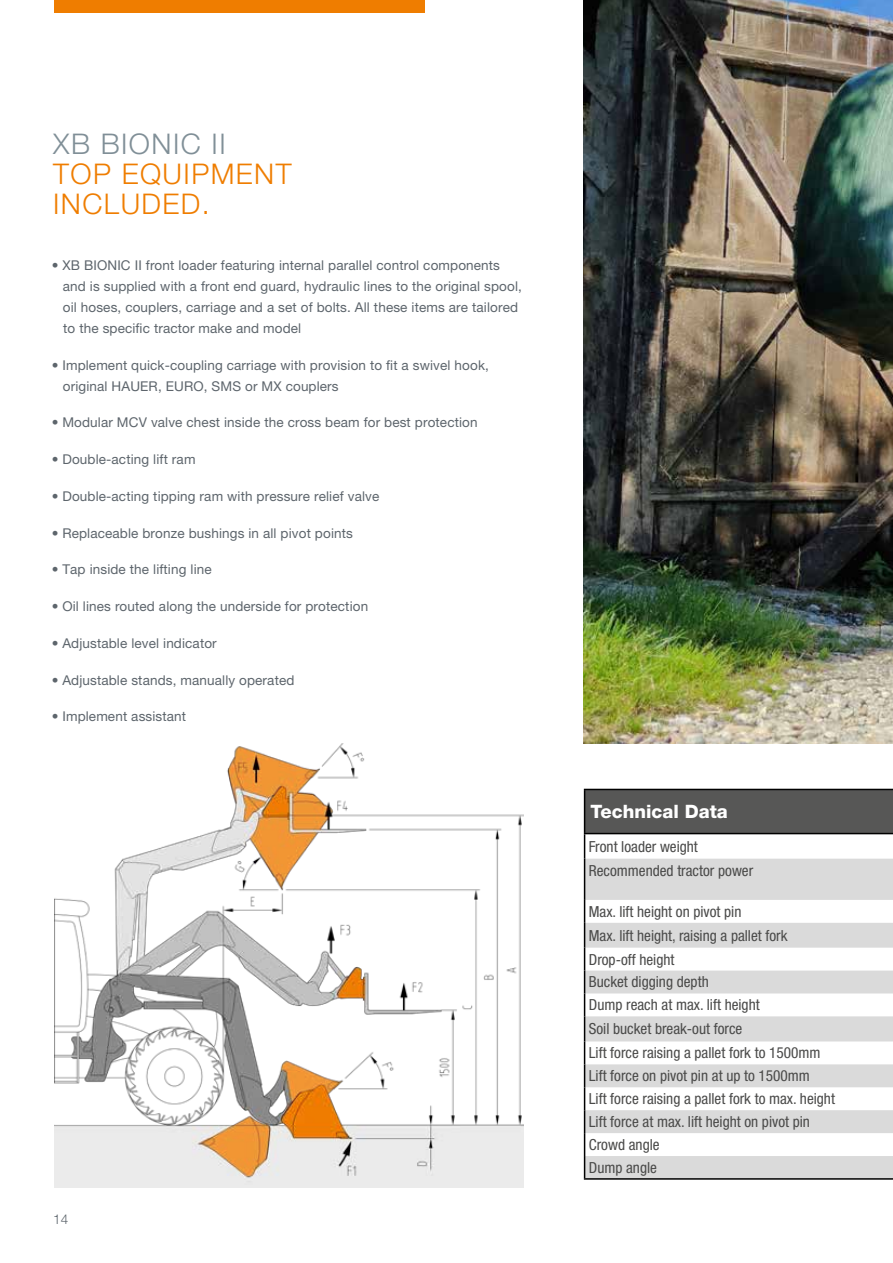
<style>
.page{position:relative;width:893px;height:1263px;background:#fff}
.page>*{position:absolute;margin:0;border:0;box-sizing:border-box;transform-origin:0 0}
.t1{font:300 28.5px/30px "Helvetica Neue LT Pro";letter-spacing:.05em;color:#ef7d00}
.t2{font:300 28.5px "Helvetica Neue LT Pro";letter-spacing:.05em;color:#808f97}
.t3{font:800 18.45px "Helvetica Neue LT Pro";color:#fff}
.t4{font:condensed 15.3px/23.2px "Helvetica Neue LT Pro";color:#4a4a49}
.t5{font:13.5px/21px "Helvetica Neue LT Pro";letter-spacing:.01em;color:#5d656c}
.t6{font:300 13.5px "Helvetica Neue LT Pro";color:#5d656c}
</style>
<div class="page">
<div style="left:54px;top:0;width:370px;height:13px;background:#ef7d00"></div>
<img style="left:584px;top:0;width:309px;height:744px">
<img style="left:54px;top:744px;width:469px;height:444px">
<div style="left:585px;top:789px;width:308px;height:44px;background:#575756"></div>
<svg style="left:585px;top:859px;width:308px;height:319px;fill:#dadada"></svg>
<hr style="left:584px;top:789px;width:309px;height:1px;background:#000">
<hr style="left:584px;top:790px;width:1px;height:43px;background:#000">
<hr style="left:584px;top:833px;width:309px;height:1px;background:#000">
<svg style="left:584px;top:834px;width:1px;height:25px"></svg>
<hr style="left:584px;top:859px;width:1px;height:41px;background:#000">
<svg style="left:584px;top:900px;width:1px;height:278px"></svg>
<hr style="left:584px;top:1178px;width:309px;height:2px;background:#000">
<h1 class="t2" style="left:53px;top:126px;width:174px">XB BIONIC II</h1>
<h1 class="t1" style="left:53px;top:158px;width:240px">TOP EQUIPMENT<br>INCLUDED.</h1>
<p class="t5" style="left:63px;top:254px;width:460px;text-indent:-11px">• XB BIONIC II front loader featuring internal parallel control components and is supplied with a front end guard, hydraulic lines to the original spool, oil hoses, couplers, carriage and a set of bolts. All these items are tailored to the specific tractor make and model</p>
<p class="t5" style="left:63px;top:354px;width:427px;text-indent:-11px">• Implement quick-coupling carriage with provision to fit a swivel hook, original HAUER, EURO, SMS or MX couplers</p>
<p class="t5" style="left:52px;top:412px;width:427px">• Modular MCV valve chest inside the cross beam for best protection</p>
<p class="t5" style="left:52px;top:449px;width:145px">• Double-acting lift ram</p>
<p class="t5" style="left:52px;top:485px;width:329px">• Double-acting tipping ram with pressure relief valve</p>
<p class="t5" style="left:52px;top:522px;width:302px">• Replaceable bronze bushings in all pivot points</p>
<p class="t5" style="left:52px;top:559px;width:161px">• Tap inside the lifting line</p>
<p class="t5" style="left:52px;top:596px;width:318px">• Oil lines routed along the underside for protection</p>
<p class="t5" style="left:52px;top:632px;width:166px">• Adjustable level indicator</p>
<p class="t5" style="left:52px;top:669px;width:244px">• Adjustable stands, manually operated</p>
<p class="t5" style="left:52px;top:706px;width:136px">• Implement assistant</p>
<p class="t6" style="left:53px;top:1211px;width:17px">14</p>
<h2 class="t3" style="left:591px;top:800px;width:139px">Technical Data</h2>
<p class="t4" style="left:589px;top:834px;width:166px;line-height:24.3px">Front loader weight<br>Recommended tractor power</p>
<p class="t4" style="left:589px;top:900px;width:248px">Max. lift height on pivot pin<br>Max. lift height, raising a pallet fork<br>Drop-off height<br>Bucket digging depth<br>Dump reach at max. lift height<br>Soil bucket break-out force<br>Lift force raising a pallet fork to 1500mm<br>Lift force on pivot pin at up to 1500mm<br>Lift force raising a pallet fork to max. height<br>Lift force at max. lift height on pivot pin<br>Crowd angle<br>Dump angle</p>
</div>
